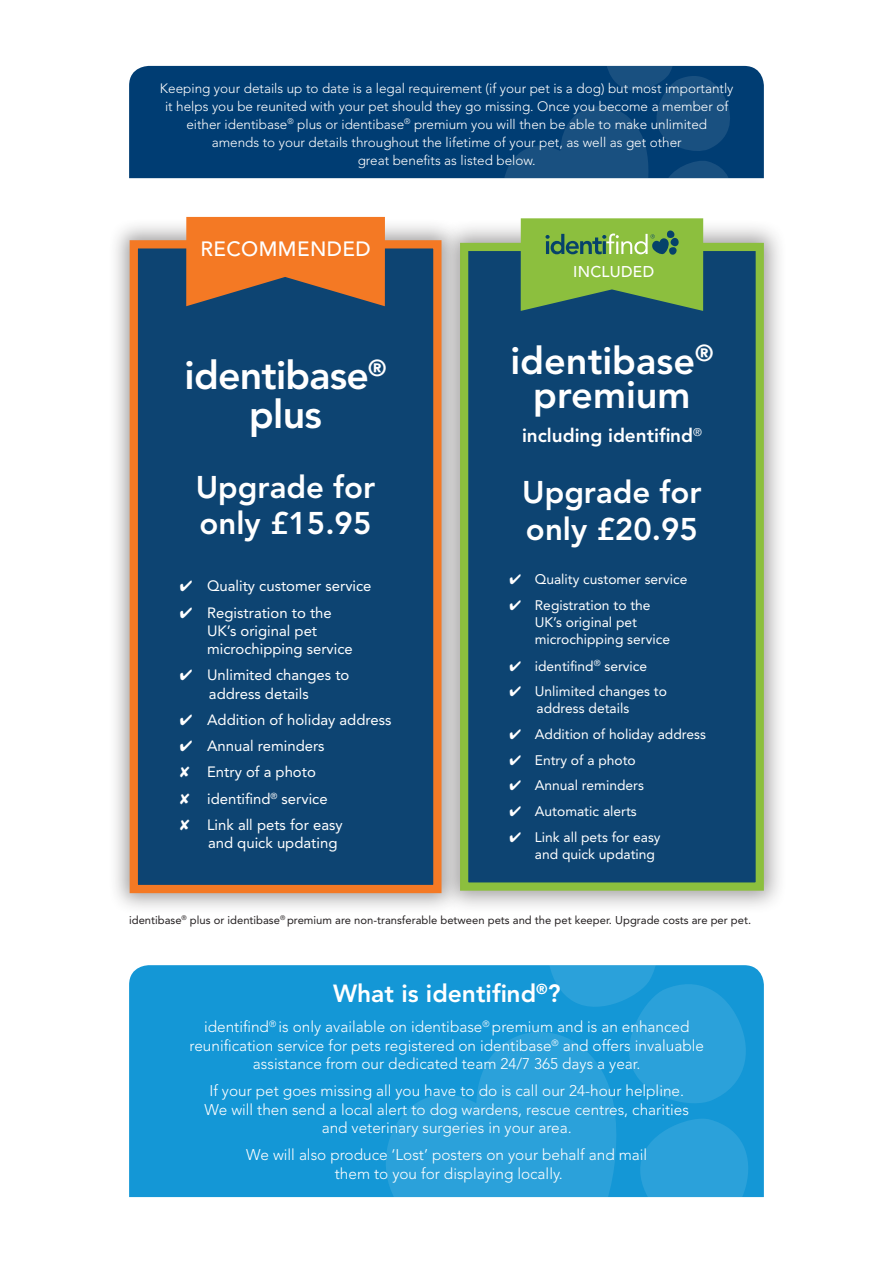
<style>
.page{position:relative;width:893px;height:1263px;background:#fff}
.page>*{position:absolute;margin:0;border:0;box-sizing:border-box;transform-origin:0 0}
.t1{font:800 39.3px/39.6px "Avenir";letter-spacing:-.02em;color:#fff;text-align:center}
.t2{font:800 37.95px/33.2px "Avenir";color:#fff;text-align:center}
.t3{font:800 31.2px/36.2px "Avenir";color:#fff}
.t4{font:800 24.6px "Avenir";color:#fff}
.t5{font:500 20.55px "Avenir";letter-spacing:.02em;color:#fff}
.t6{font:800 18.9px "Avenir";color:#fff}
.t7{font:500 15.45px "Avenir";letter-spacing:.02em;color:#fff}
.t8{font:300 15.3px/18.5px "Avenir";color:#fff;text-align:center}
.t9{font:14.85px/18.1px "Avenir";color:#fff}
.t10{font:13.8px/16.8px "Avenir";color:#fff}
.t11{font:300 13.5px/18px "Avenir";color:#fff;text-align:center}
.t12{font:11.25px "Avenir";color:#231f20}
</style>
<div class="page">
<div style="left:129px;top:965px;width:635px;height:232px;background:#1497d6"></div>
<svg style="left:350px;top:1007px;width:277px;height:190px;background:#209cd8"></svg>
<svg style="left:634px;top:1115px;width:120px;height:82px;background:#249ed8"></svg>
<svg style="left:542px;top:965px;width:211px;height:144px;background:#229dd8"></svg>
<div style="left:129px;top:66px;width:635px;height:112px;background:#003d73"></div>
<svg style="left:481px;top:66px;width:254px;height:112px;background:#0b4578"></svg>
<div style="left:437px;top:220px;width:350px;height:694px;background:#231f20;opacity:.42"></div>
<div style="left:460px;top:243px;width:304px;height:648px;background:#0d4472;border:8px solid #8cbf3e"></div>
<div style="left:107px;top:218px;width:357px;height:697px;background:#231f20;opacity:.42"></div>
<div style="left:130px;top:240px;width:311px;height:653px;background:#0d4472;border:8px solid #f47924"></div>
<svg style="left:186px;top:217px;width:199px;height:89px"></svg>
<svg style="left:521px;top:218px;width:182px;height:93px;background:#78ab49"></svg>
<p class="t11" style="left:160px;top:79px;width:575px">Keeping your details up to date is a legal requirement (if your pet is a dog) but most importantly it helps you be reunited with your pet should they go missing. Once you become a member of either identibase<sup>®</sup> plus or identibase<sup>®</sup> premium you will then be able to make unlimited<br>amends to your details throughout the lifetime of your pet, as well as get other<br>great benefits as listed below.</p>
<p class="t5" style="left:200px;top:237px;width:172px">RECOMMENDED</p>
<p class="t1" style="left:185px;top:355px;width:203px">identibase<sup>® </sup>plus</p>
<p class="t3" style="left:196px;top:469px;width:181px">Upgrade for only £15.95</p>
<p class="t9" style="left:180px;top:577px;width:193px">✔ Quality customer service</p>
<p class="t9" style="left:207px;top:603px;width:147px;text-indent:-27px">✔ Registration to the<br>UK’s original pet microchipping service</p>
<p class="t9" style="left:209px;top:666px;width:142px;text-indent:-29px">✔ Unlimited changes to address details</p>
<p class="t9" style="left:180px;top:711px;width:213px">✔ Addition of holiday address</p>
<p class="t9" style="left:180px;top:737px;width:146px">✔ Annual reminders</p>
<p class="t9" style="left:207px;top:763px;width:110px">Entry of a photo</p>
<p class="t9" style="left:207px;top:789px;width:122px">identifind<sup>®</sup> service</p>
<p class="t9" style="left:207px;top:816px;width:137px">Link all pets for easy and quick updating</p>
<p class="t7" style="left:573px;top:263px;width:83px">INCLUDED</p>
<p class="t2" style="left:510px;top:345px;width:205px">identibase<sup>® </sup>premium</p>
<p class="t6" style="left:522px;top:424px;width:181px">including identifind<sup>®</sup></p>
<p class="t3" style="left:522px;top:474px;width:181px">Upgrade for only £20.95</p>
<p class="t10" style="left:509px;top:571px;width:180px">✔ Quality customer service</p>
<p class="t10" style="left:535px;top:597px;width:137px;text-indent:-25px">✔ Registration to the<br>UK’s original pet microchipping service</p>
<p class="t10" style="left:509px;top:657px;width:139px">✔ identifind<sup>®</sup> service</p>
<p class="t10" style="left:537px;top:683px;width:132px;text-indent:-27px">✔ Unlimited changes to address details</p>
<p class="t10" style="left:509px;top:726px;width:198px">✔ Addition of holiday address</p>
<p class="t10" style="left:509px;top:751px;width:128px">✔ Entry of a photo</p>
<p class="t10" style="left:509px;top:777px;width:136px">✔ Annual reminders</p>
<p class="t10" style="left:509px;top:803px;width:129px">✔ Automatic alerts</p>
<p class="t10" style="left:535px;top:828px;width:127px;text-indent:-26px">✔ Link all pets for easy and quick updating</p>
<p class="t12" style="left:129px;top:913px;width:623px">identibase<sup>®</sup> plus or identibase<sup>®</sup> premium are non-transferable between pets and the pet keeper. Upgrade costs are per pet.</p>
<p class="t4" style="left:333px;top:979px;width:229px">What is identifind<sup>®</sup>?</p>
<p class="t8" style="left:189px;top:1018px;width:516px">identifind<sup>®</sup> is only available on identibase<sup>®</sup> premium and is an enhanced reunification service for pets registered on identibase<sup>®</sup> and offers invaluable assistance from our dedicated team 24/7 365 days a year.</p>
<p class="t8" style="left:205px;top:1082px;width:486px">If your pet goes missing all you have to do is call our 24-hour helpline.<br>We will then send a local alert to dog wardens, rescue centres, charities and veterinary surgeries in your area.</p>
<p class="t8" style="left:246px;top:1146px;width:402px">We will also produce ‘Lost’ posters on your behalf and mail them to you for displaying locally.</p>
</div>
